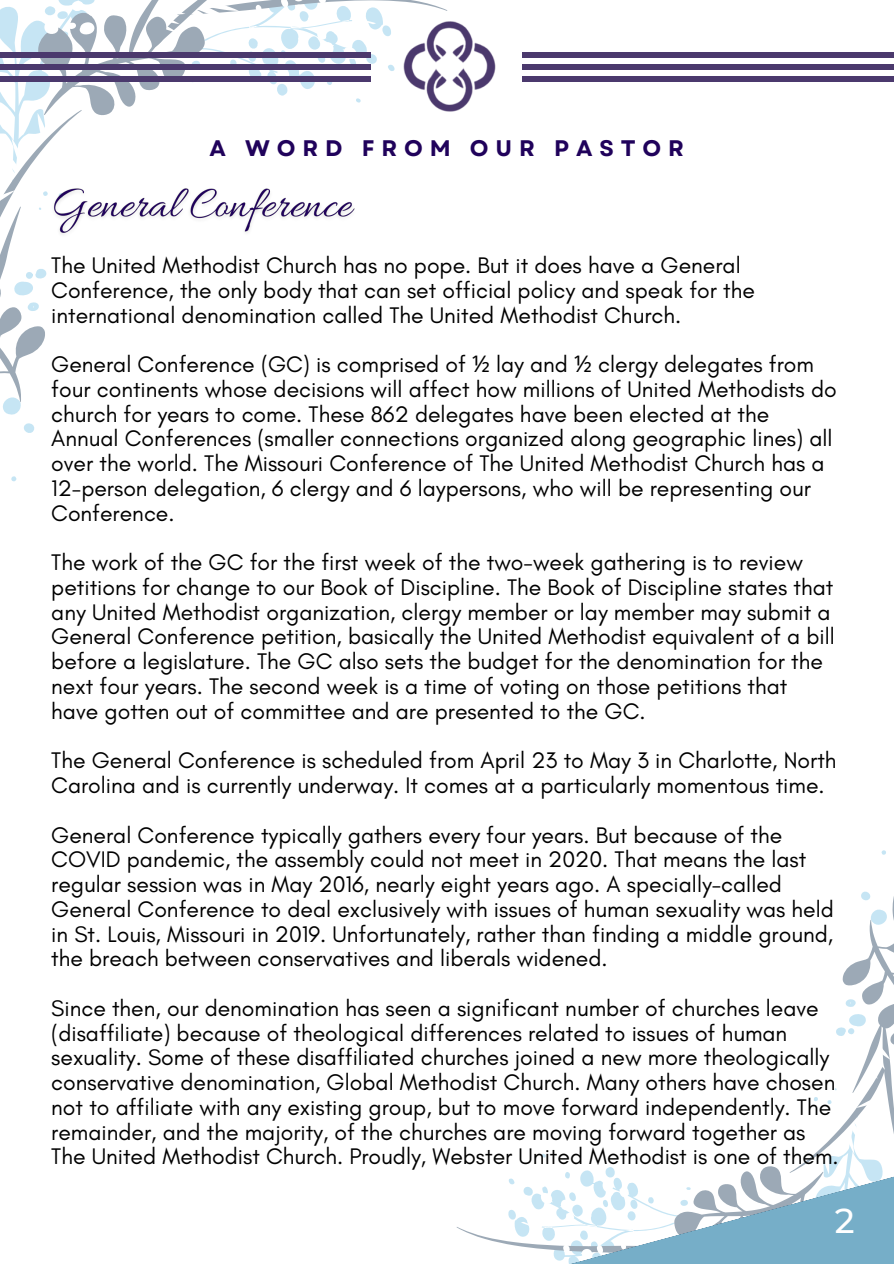
<style>
.page{position:relative;width:894px;height:1264px;background:#fff}
.page>*{position:absolute;margin:0;border:0;box-sizing:border-box;transform-origin:0 0}
.t1{font:500 34.5px "Montserrat";color:#fff}
.t2{font:22.95px/24.8px "Glacial Indifference";color:#000}
.t3{font:700 22.5px "Garet";letter-spacing:.305em;color:#20025b}
.s1{font-family:"Noto Sans"}
</style>
<div class="page">
<svg style="left:541px;top:850px;width:352px;height:323px"></svg>
<svg style="left:456px;top:1173px;width:437px;height:90px"></svg>
<svg style="left:0;top:0;width:448px;height:482px"></svg>
<div style="left:133px;top:76px;width:143px;height:6px;background:#4b396d"></div>
<div style="left:133px;top:64px;width:143px;height:6px;background:#4b396d"></div>
<div style="left:133px;top:53px;width:143px;height:5px;background:#4b396d"></div>
<div style="left:0;top:76px;width:143px;height:6px;background:#4b396d"></div>
<div style="left:0;top:64px;width:143px;height:6px;background:#4b396d"></div>
<div style="left:0;top:53px;width:143px;height:5px;background:#4b396d"></div>
<div style="left:750px;top:76px;width:143px;height:6px;background:#4b396d"></div>
<div style="left:750px;top:64px;width:143px;height:6px;background:#4b396d"></div>
<div style="left:750px;top:53px;width:143px;height:5px;background:#4b396d"></div>
<div style="left:617px;top:76px;width:142px;height:6px;background:#4b396d"></div>
<div style="left:617px;top:64px;width:142px;height:6px;background:#4b396d"></div>
<div style="left:617px;top:53px;width:142px;height:5px;background:#4b396d"></div>
<img style="left:397px;top:17px;width:99px;height:100px">
<div style="left:228px;top:76px;width:142px;height:6px;background:#4b396d"></div>
<div style="left:228px;top:64px;width:142px;height:6px;background:#4b396d"></div>
<div style="left:228px;top:53px;width:142px;height:5px;background:#4b396d"></div>
<div style="left:522px;top:76px;width:143px;height:6px;background:#4b396d"></div>
<div style="left:522px;top:64px;width:143px;height:6px;background:#4b396d"></div>
<div style="left:522px;top:53px;width:143px;height:5px;background:#4b396d"></div>
<img style="left:46px;top:179px;width:316px;height:64px">
<p class="t3" style="left:209px;top:132px;width:476px">A WORD FROM OUR PASTOR</p>
<p class="t2" style="left:51px;top:252px;width:705px">The United Methodist Church has no pope. But it does have a General<br>Conference, the only body that can set official policy and speak for the international denomination called The United Methodist Church.</p>
<p class="t2" style="left:51px;top:351px;width:786px">General Conference (GC) is comprised of <span class="s1">½</span> lay and <span class="s1">½</span> clergy delegates from four continents whose decisions will affect how millions of United Methodists do church for years to come. These 862 delegates have been elected at the Annual Conferences (smaller connections organized along geographic lines) all over the world. The Missouri Conference of The United Methodist Church has a 12-person delegation, 6 clergy and 6 laypersons, who will be representing our Conference.</p>
<p class="t2" style="left:51px;top:549px;width:785px">The work of the GC for the first week of the two-week gathering is to review petitions for change to our Book of Discipline. The Book of Discipline states that any United Methodist organization, clergy member or lay member may submit a General Conference petition, basically the United Methodist equivalent of a bill before a legislature. The GC also sets the budget for the denomination for the next four years. The second week is a time of voting on those petitions that</p>
<p class="t2" style="left:51px;top:698px;width:595px">have gotten out of committee and are presented to the GC.</p>
<p class="t2" style="left:51px;top:747px;width:786px">The General Conference is scheduled from April 23 to May 3 in Charlotte, North<br>Carolina and is currently underway. It comes at a particularly momentous time.</p>
<p class="t2" style="left:51px;top:822px;width:783px">General Conference typically gathers every four years. But because of the COVID pandemic, the assembly could not meet in 2020. That means the last regular session was in May 2016, nearly eight years ago. A specially-called General Conference to deal exclusively with issues of human sexuality was held</p>
<h2 class="t2" style="left:51px;top:921px;width:783px">in St. Louis, Missouri in 2019. Unfortunately, rather than finding a middle ground, the breach between conservatives and liberals widened.</h2>
<p class="t2" style="left:51px;top:995px;width:788px">Since then, our denomination has seen a significant number of churches leave (disaffiliate) because of theological differences related to issues of human sexuality. Some of these disaffiliated churches joined a new more theologically conservative denomination, Global Methodist Church. Many others have chosen not to affiliate with any existing group, but to move forward independently. The remainder, and the majority, of the churches are moving forward together as The United Methodist Church. Proudly, Webster United Methodist is one of them.</p>
<p class="t1" style="left:834px;top:1199px;width:21px">2</p>
</div>
